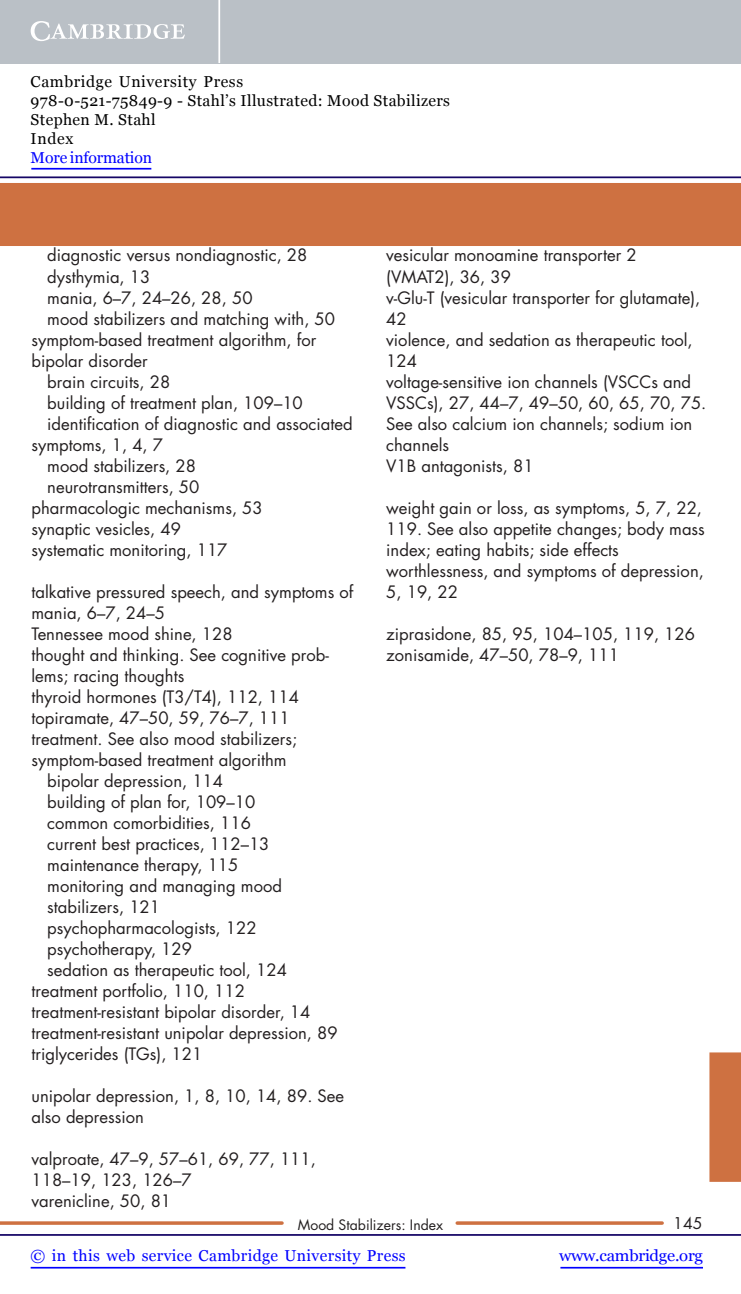
<style>
.page{position:relative;width:741px;height:1294px;background:#fff}
.page>*{position:absolute;margin:0;border:0;box-sizing:border-box;transform-origin:0 0}
.t1{font:16.62px/21px "Futura Std";color:#231f20}
.t2{font:15.75px/18.9px "Georgia";letter-spacing:.025em;color:#000}
.t3{font:15.75px "Georgia";letter-spacing:.025em;color:#00f}
.t4{font:15.75px "Georgia";letter-spacing:-.015em;color:#00f;scale:1.06 1}
.t5{font:15.75px "Georgia";letter-spacing:-.01em;color:#00f}
.t6{font:15.75px "Futura Std";color:#231f20}
.t7{font:14px "Futura Std";color:#231f20}
</style>
<div class="page">
<div style="left:0;top:183px;width:740px;height:63px;background:#ce7141"></div>
<hr style="left:457px;top:1221px;width:205px;height:3px;background:#ce7141">
<hr style="left:0;top:1221px;width:282px;height:3px;background:#ce7141">
<div style="left:709px;top:1052px;width:31px;height:129px;background:#ce7141"></div>
<hr style="left:560px;top:1266px;width:142px;height:2px;background:#00f">
<hr style="left:0;top:1233px;width:740px;height:2px;background:#150666">
<hr style="left:31px;top:1266px;width:374px;height:2px;background:#00f">
<div style="left:0;top:0;width:740px;height:63px;background:#bac0c6"></div>
<svg style="left:31px;top:21px;width:154px;height:20px"></svg>
<hr style="left:218px;top:0;width:2px;height:63px;background:#fff">
<hr style="left:0;top:176px;width:740px;height:2px;background:#150666">
<hr style="left:31px;top:168px;width:120px;height:1px;background:#00f">
<p class="t2" style="left:31px;top:72px;width:421px">Cambridge University Press<br>978-0-521-75849-9 - Stahl’s Illustrated: Mood Stabilizers<br>Stephen M. Stahl<br>Index</p>
<p class="t5" style="left:31px;top:148px;width:123px">More information</p>
<p class="t1" style="left:47px;top:245px;width:261px">diagnostic versus nondiagnostic, 28</p>
<p class="t1" style="left:47px;top:266px;width:104px">dysthymia, 13</p>
<p class="t1" style="left:47px;top:287px;width:207px">mania, 6–7, 24–26, 28, 50</p>
<p class="t1" style="left:47px;top:308px;width:289px">mood stabilizers and matching with, 50</p>
<p class="t1" style="left:32px;top:329px;width:286px">symptom-based treatment algorithm, for bipolar disorder</p>
<p class="t1" style="left:47px;top:371px;width:124px">brain circuits, 28</p>
<p class="t1" style="left:47px;top:392px;width:257px">building of treatment plan, 109–10</p>
<p class="t1" style="left:32px;top:413px;width:322px;text-indent:16px">identification of diagnostic and associated symptoms, 1, 4, 7</p>
<p class="t1" style="left:47px;top:455px;width:150px">mood stabilizers, 28</p>
<p class="t1" style="left:47px;top:476px;width:154px">neurotransmitters, 50</p>
<p class="t1" style="left:32px;top:497px;width:233px">pharmacologic mechanisms, 53</p>
<p class="t1" style="left:32px;top:518px;width:151px">synaptic vesicles, 49</p>
<p class="t1" style="left:32px;top:539px;width:197px">systematic monitoring, 117</p>
<p class="t1" style="left:32px;top:581px;width:323px">talkative pressured speech, and symptoms of mania, 6–7, 24–5</p>
<p class="t1" style="left:32px;top:623px;width:202px">Tennessee mood shine, 128</p>
<p class="t1" style="left:32px;top:644px;width:299px">thought and thinking. See cognitive prob&shy;lems; racing thoughts</p>
<p class="t1" style="left:32px;top:686px;width:269px">thyroid hormones (T3/T4), 112, 114</p>
<p class="t1" style="left:32px;top:707px;width:259px">topiramate, 47–50, 59, 76–7, 111</p>
<p class="t1" style="left:32px;top:728px;width:267px">treatment. See also mood stabilizers; symptom-based treatment algorithm</p>
<p class="t1" style="left:47px;top:770px;width:177px">bipolar depression, 114</p>
<p class="t1" style="left:47px;top:791px;width:209px">building of plan for, 109–10</p>
<p class="t1" style="left:47px;top:812px;width:205px">common comorbidities, 116</p>
<p class="t1" style="left:47px;top:833px;width:223px">current best practices, 112–13</p>
<p class="t1" style="left:47px;top:854px;width:192px">maintenance therapy, 115</p>
<p class="t1" style="left:47px;top:875px;width:236px">monitoring and managing mood</p>
<p class="t1" style="left:47px;top:896px;width:114px">stabilizers, 121</p>
<p class="t1" style="left:47px;top:917px;width:211px">psychopharmacologists, 122</p>
<p class="t1" style="left:47px;top:938px;width:146px">psychotherapy, 129</p>
<p class="t1" style="left:47px;top:959px;width:241px">sedation as therapeutic tool, 124</p>
<p class="t1" style="left:32px;top:980px;width:215px">treatment portfolio, 110, 112</p>
<p class="t1" style="left:32px;top:1001px;width:280px">treatment-resistant bipolar disorder, 14</p>
<p class="t1" style="left:32px;top:1022px;width:307px">treatment-resistant unipolar depression, 89</p>
<p class="t1" style="left:32px;top:1043px;width:172px">triglycerides (TGs), 121</p>
<p class="t1" style="left:32px;top:1085px;width:314px">unipolar depression, 1, 8, 10, 14, 89. See also depression</p>
<p class="t1" style="left:32px;top:1148px;width:286px">valproate, 47–9, 57–61, 69, 77, 111,<br>118–19, 123, 126–7</p>
<p class="t1" style="left:32px;top:1190px;width:141px">varenicline, 50, 81</p>
<p class="t1" style="left:386px;top:245px;width:252px">vesicular monoamine transporter 2 (VMAT2), 36, 39</p>
<p class="t1" style="left:386px;top:287px;width:315px">v-Glu-T (vesicular transporter for glutamate),<br>42</p>
<p class="t1" style="left:386px;top:329px;width:308px">violence, and sedation as therapeutic tool,<br>124</p>
<p class="t1" style="left:386px;top:371px;width:321px">voltage-sensitive ion channels (VSCCs and VSSCs), 27, 44–7, 49–50, 60, 65, 70, 75.<br>See also calcium ion channels; sodium ion channels</p>
<p class="t1" style="left:386px;top:455px;width:149px">V1B antagonists, 81</p>
<p class="t1" style="left:386px;top:497px;width:320px">weight gain or loss, as symptoms, 5, 7, 22,<br>119. See also appetite changes; body mass index; eating habits; side effects</p>
<p class="t1" style="left:386px;top:560px;width:319px">worthlessness, and symptoms of depression,<br>5, 19, 22</p>
<p class="t1" style="left:386px;top:623px;width:310px">ziprasidone, 85, 95, 104–105, 119, 126</p>
<p class="t1" style="left:386px;top:644px;width:234px">zonisamide, 47–50, 78–9, 111</p>
<p class="t7" style="left:298px;top:1215px;width:147px">Mood Stabilizers: Index</p>
<p class="t6" style="left:673px;top:1213px;width:31px">145</p>
<p class="t3" style="left:31px;top:1245px;width:376px">© in this web service Cambridge University Press</p>
<p class="t4" style="left:559px;top:1245px;width:137px">www.cambridge.org</p>
</div>
